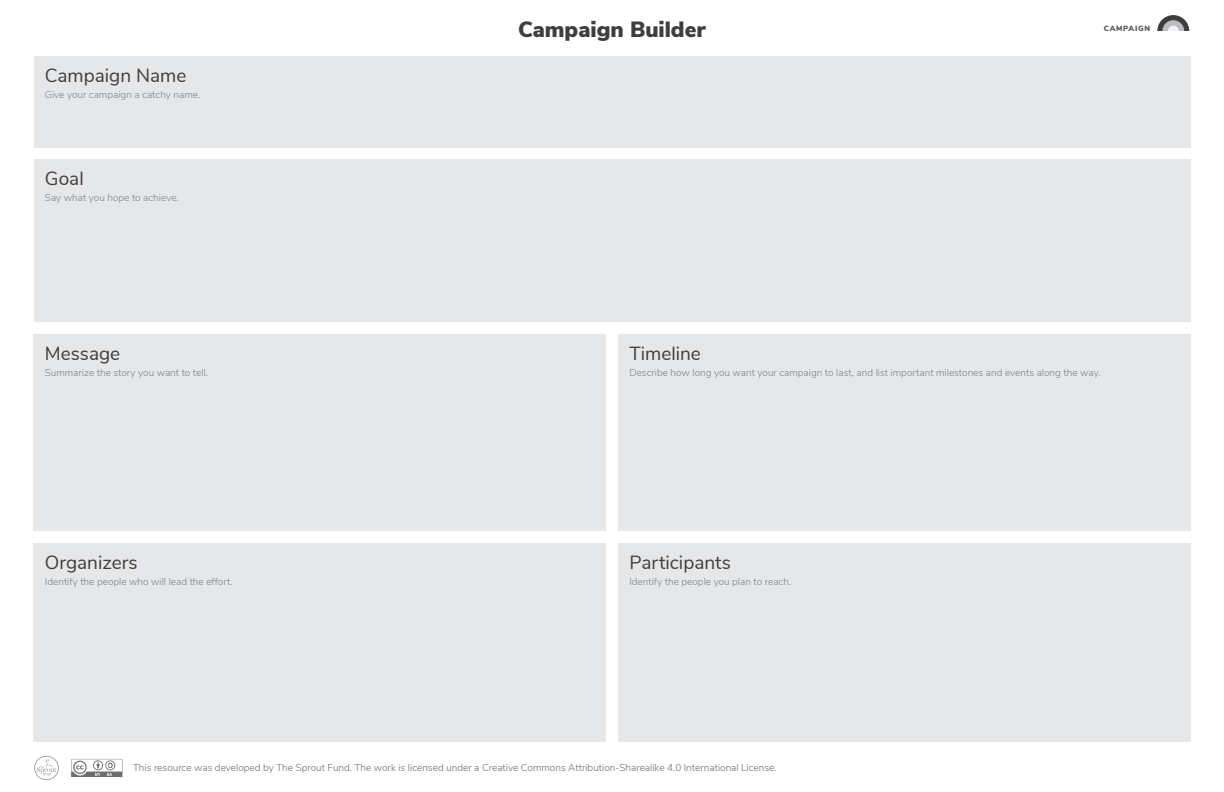
<style>
.page{position:relative;width:1224px;height:792px;background:#fff}
.page>*{position:absolute;margin:0;border:0;box-sizing:border-box;transform-origin:0 0}
.t1{font:900 22px "Nunito Sans";color:#3e3e3f}
.t2{font:19px "Nunito Sans";color:#3e3e3f}
.t3{font:300 10px "Nunito Sans";color:#808285}
.t4{font:300 10px "Nunito Sans";color:#6c6d70}
.t5{font:900 7.5px "Nunito Sans";letter-spacing:.1em;color:#57585a}
</style>
<div class="page">
<div style="left:34px;top:56px;width:1156px;height:91px;background:#e6e7e9"></div>
<div style="left:34px;top:159px;width:1156px;height:162px;background:#e6e7e9"></div>
<div style="left:34px;top:334px;width:572px;height:196px;background:#e6e7e9"></div>
<div style="left:618px;top:334px;width:572px;height:196px;background:#e6e7e9"></div>
<div style="left:34px;top:543px;width:572px;height:199px;background:#e6e7e9"></div>
<div style="left:618px;top:543px;width:572px;height:199px;background:#e6e7e9"></div>
<svg style="left:34px;top:756px;width:25px;height:24px"></svg>
<svg style="left:71px;top:759px;width:51px;height:18px"></svg>
<svg style="left:1157px;top:15px;width:32px;height:16px"></svg>
<h2 class="t2" style="left:45px;top:61px;width:143px">Campaign Name</h2>
<p class="t3" style="left:45px;top:88px;width:157px">Give your campaign a catchy name.</p>
<h2 class="t2" style="left:45px;top:164px;width:40px">Goal</h2>
<p class="t3" style="left:45px;top:190px;width:135px">Say what you hope to achieve.</p>
<h2 class="t2" style="left:45px;top:339px;width:77px">Message</h2>
<p class="t3" style="left:45px;top:365px;width:165px">Summarize the story you want to tell.</p>
<h2 class="t2" style="left:45px;top:548px;width:94px">Organizers</h2>
<p class="t3" style="left:45px;top:575px;width:189px">Identify the people who will lead the effort.</p>
<h1 class="t1" style="left:518px;top:14px;width:189px">Campaign Builder</h1>
<p class="t5" style="left:1104px;top:23px;width:48px">CAMPAIGN</p>
<h2 class="t2" style="left:629px;top:339px;width:73px">Timeline</h2>
<p class="t3" style="left:629px;top:365px;width:473px">Describe how long you want your campaign to last, and list important milestones and events along the way.</p>
<h2 class="t2" style="left:629px;top:548px;width:103px">Participants</h2>
<p class="t3" style="left:629px;top:575px;width:163px">Identify the people you plan to reach.</p>
<p class="t4" style="left:133px;top:761px;width:645px">This resource was developed by The Sprout Fund. The work is licensed under a Creative Commons Attribution-Sharealike 4.0 International License.</p>
</div>
